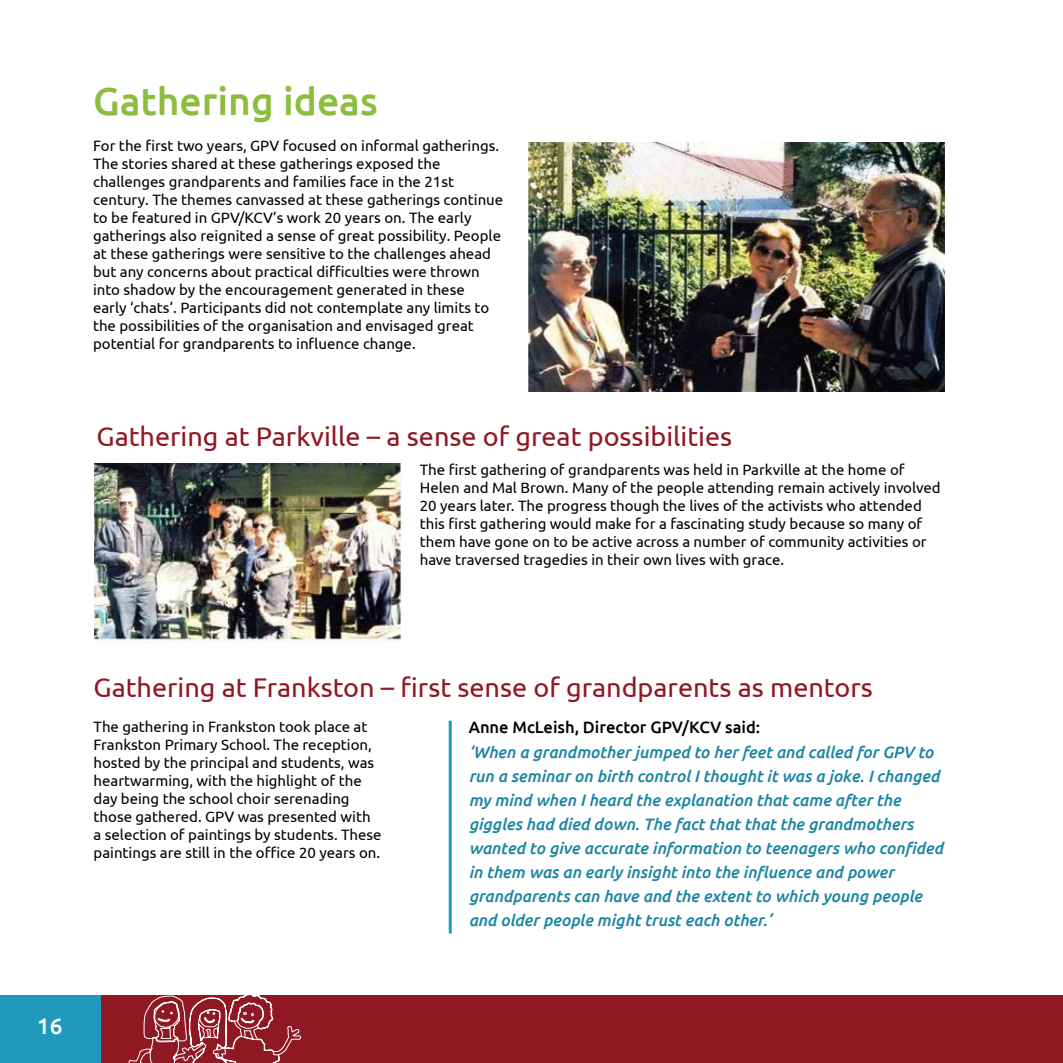
<style>
.page{position:relative;width:1063px;height:1063px;background:#fff}
.page>*{position:absolute;margin:0;border:0;box-sizing:border-box;transform-origin:0 0}
.t1{font:500 39px "Ubuntu";color:#8cbd3f}
.t2{font:27px "Ubuntu";color:#901823}
.t3{font:500 22.5px "Ubuntu";color:#fff}
.t4{font:italic 500 16.5px/24px "Ubuntu";color:#1b85a2}
.t5{font:500 16.5px "Ubuntu";color:#000}
.t6{font:15px/18px "Ubuntu";color:#000}
</style>
<div class="page">
<div style="left:0;top:996px;width:101px;height:67px;background:#1f9abc"></div>
<div style="left:101px;top:996px;width:962px;height:67px;background:#901823"></div>
<svg style="left:127px;top:995px;width:174px;height:68px"></svg>
<img style="left:529px;top:142px;width:416px;height:250px">
<img style="left:95px;top:463px;width:307px;height:179px">
<hr style="left:449px;top:721px;width:3px;height:213px;background:#1f9abc">
<h1 class="t1" style="left:93px;top:77px;width:286px">Gathering ideas</h1>
<p class="t6" style="left:93px;top:137px;width:412px">For the first two years, GPV focused on informal gatherings.<br>The stories shared at these gatherings exposed the challenges grandparents and families face in the 21st century. The themes canvassed at these gatherings continue to be featured in GPV/KCV’s work 20 years on. The early gatherings also reignited a sense of great possibility. People at these gatherings were sensitive to the challenges ahead but any concerns about practical difficulties were thrown into shadow by the encouragement generated in these<br>early ‘chats’. Participants did not contemplate any limits to the possibilities of the organisation and envisaged great potential for grandparents to influence change.</p>
<h2 class="t2" style="left:97px;top:420px;width:637px">Gathering at Parkville – a sense of great possibilities</h2>
<p class="t6" style="left:420px;top:460px;width:522px">The first gathering of grandparents was held in Parkville at the home of Helen and Mal Brown. Many of the people attending remain actively involved 20 years later. The progress though the lives of the activists who attended this first gathering would make for a fascinating study because so many of them have gone on to be active across a number of community activities or have traversed tragedies in their own lives with grace.</p>
<h2 class="t2" style="left:94px;top:671px;width:781px">Gathering at Frankston – first sense of grandparents as mentors</h2>
<p class="t6" style="left:94px;top:718px;width:290px">The gathering in Frankston took place at Frankston Primary School. The reception, hosted by the principal and students, was heartwarming, with the highlight of the day being the school choir serenading those gathered. GPV was presented with a selection of paintings by students. These paintings are still in the office 20 years on.</p>
<p class="t5" style="left:469px;top:717px;width:293px">Anne McLeish, Director GPV/KCV said:</p>
<p class="t4" style="left:469px;top:739px;width:476px">‘When a grandmother jumped to her feet and called for GPV to run a seminar on birth control I thought it was a joke. I changed my mind when I heard the explanation that came after the giggles had died down. The fact that that the grandmothers wanted to give accurate information to teenagers who confided in them was an early insight into the influence and power grandparents can have and the extent to which young people and older people might trust each other.’</p>
<h3 class="t3" style="left:37px;top:1012px;width:27px">16</h3>
</div>
